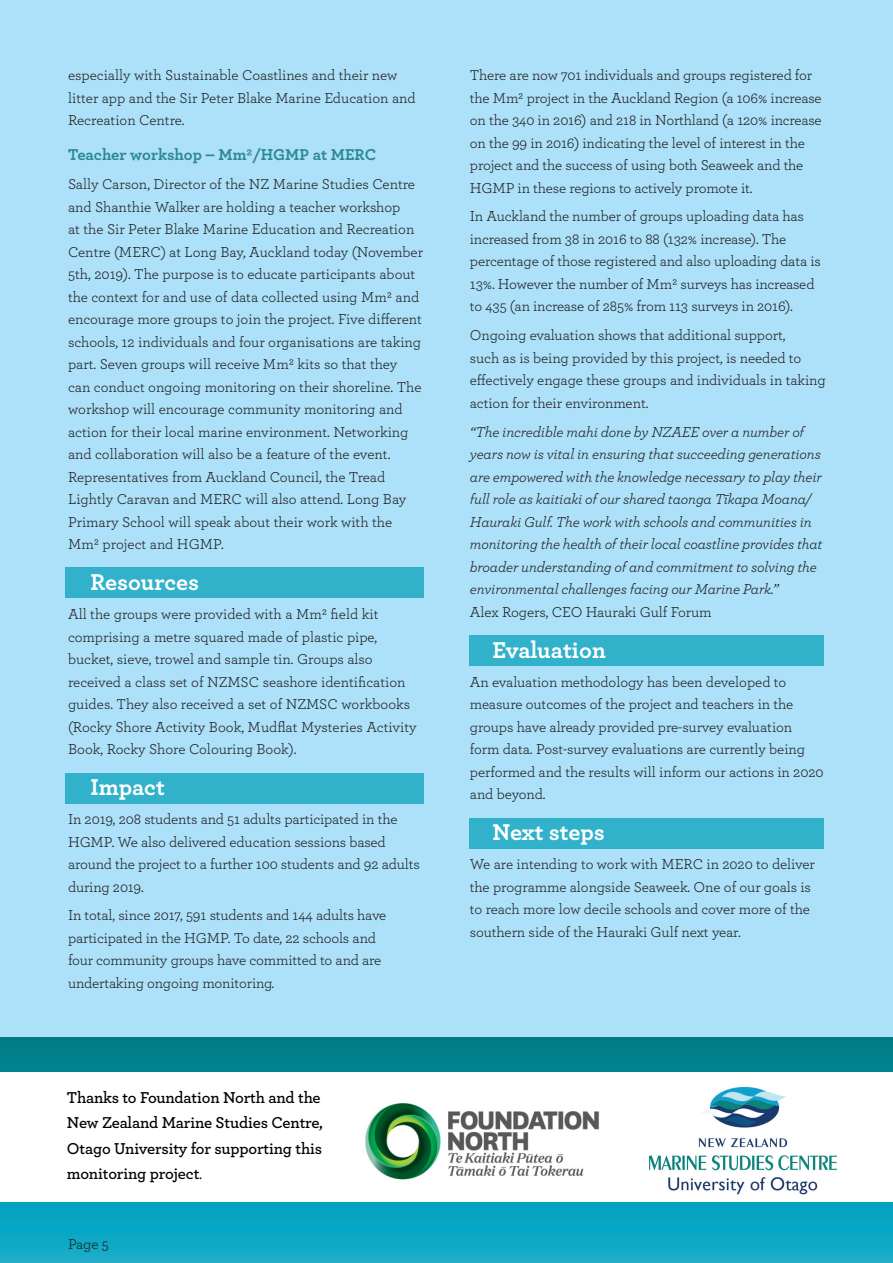
<style>
.page{position:relative;width:893px;height:1263px;background:#ace1f9}
.page>*{position:absolute;margin:0;border:0;box-sizing:border-box;transform-origin:0 0}
.sub_heading{font:700 24px "Archer";letter-spacing:-.005em;color:#fff}
.t1{font:600 16.5px/25.5px "Archer";letter-spacing:-.01em;color:#000}
.body_text{font:700 16.5px "Archer";color:#2d8990}
.body_text-2{font:15px/22.5px "Archer";letter-spacing:-.01em;color:#231f20}
.body_text-3{font:italic 15px/22.5px "Archer";letter-spacing:-.01em;color:#231f20}
.s1{font-weight:400}
</style>
<div class="page">
<svg style="left:0;top:1037px;width:893px;height:226px;background:#0a99b0"></svg>
<div style="left:0;top:1073px;width:893px;height:129px;background:#fff"></div>
<img style="left:365px;top:1103px;width:234px;height:77px">
<img style="left:649px;top:1087px;width:188px;height:108px">
<div style="left:66px;top:568px;width:357px;height:29px;background:#32b1cb"></div>
<div style="left:66px;top:773px;width:357px;height:30px;background:#32b1cb"></div>
<div style="left:470px;top:636px;width:354px;height:29px;background:#32b1cb"></div>
<div style="left:470px;top:819px;width:354px;height:29px;background:#32b1cb"></div>
<p class="body_text-2" style="left:68px;top:63px;width:349px">especially with Sustainable Coastlines and their new litter app and the Sir Peter Blake Marine Education and<br>Recreation Centre.</p>
<p class="body_text" style="left:68px;top:142px;width:310px">Teacher workshop – Mm2/HGMP at MERC</p>
<p class="body_text-2" style="left:68px;top:172px;width:357px">Sally Carson, Director of the NZ Marine Studies Centre and Shanthie Walker are holding a teacher workshop<br>at the Sir Peter Blake Marine Education and Recreation Centre (MERC) at Long Bay, Auckland today (November 5th, 2019). The purpose is to educate participants about the context for and use of data collected using Mm2 and encourage more groups to join the project. Five different schools, 12 individuals and four organisations are taking part. Seven groups will receive Mm2 kits so that they can conduct ongoing monitoring on their shoreline. The workshop will encourage community monitoring and action for their local marine environment. Networking and collaboration will also be a feature of the event.<br>Representatives from Auckland Council, the Tread Lightly Caravan and MERC will also attend. Long Bay Primary School will speak about their work with the Mm2 project and HGMP.</p>
<p class="sub_heading" style="left:91px;top:563px;width:110px">Resources</p>
<p class="body_text-2" style="left:68px;top:602px;width:350px">All the groups were provided with a Mm2 field kit comprising a metre squared made of plastic pipe, bucket, sieve, trowel and sample tin. Groups also received a class set of NZMSC seashore identification guides. They also received a set of NZMSC workbooks (Rocky Shore Activity Book, Mudflat Mysteries Activity Book, Rocky Shore Colouring Book).</p>
<p class="sub_heading" style="left:91px;top:768px;width:76px">Impact</p>
<p class="body_text-2" style="left:68px;top:807px;width:353px">In 2019, 208 students and 51 adults participated in the HGMP. We also delivered education sessions based around the project to a further 100 students and 92 adults during 2019.</p>
<p class="body_text-2" style="left:68px;top:903px;width:320px">In total, since 2017, 591 students and 144 adults have participated in the HGMP. To date, 22 schools and four community groups have committed to and are undertaking ongoing monitoring.</p>
<p class="t1" style="left:67px;top:1083px;width:258px">Thanks to Foundation North and the<br>New Zealand Marine Studies Centre,<br>Otago University for supporting this monitoring project<span class="s1">.</span></p>
<p class="body_text-2" style="left:68px;top:1232px;width:42px">Page 5</p>
<p class="body_text-2" style="left:470px;top:63px;width:353px">There are now 701 individuals and groups registered for the Mm2 project in the Auckland Region (a 106% increase on the 340 in 2016) and 218 in Northland (a 120% increase on the 99 in 2016) indicating the level of interest in the project and the success of using both Seaweek and the HGMP in these regions to actively promote it.</p>
<p class="body_text-2" style="left:470px;top:204px;width:352px">In Auckland the number of groups uploading data has increased from 38 in 2016 to 88 (132% increase). The percentage of those registered and also uploading data is 13%. However the number of Mm2 surveys has increased to 435 (an increase of 285% from 113 surveys in 2016).</p>
<p class="body_text-2" style="left:470px;top:323px;width:357px">Ongoing evaluation shows that additional support,<br>such as is being provided by this project, is needed to effectively engage these groups and individuals in taking action for their environment.</p>
<p class="body_text-3" style="left:470px;top:420px;width:354px">“The incredible mahi done by NZAEE over a number of years now is vital in ensuring that succeeding generations are empowered with the knowledge necessary to play their full role as kaitiaki of our shared taonga Tīkapa Moana/ Hauraki Gulf. The work with schools and communities in monitoring the health of their local coastline provides that broader understanding of and commitment to solving the environmental challenges facing our Marine Park.”</p>
<p class="body_text-2" style="left:470px;top:600px;width:243px">Alex Rogers, CEO Hauraki Gulf Forum</p>
<p class="sub_heading" style="left:492px;top:631px;width:115px">Evaluation</p>
<p class="body_text-2" style="left:470px;top:670px;width:355px">An evaluation methodology has been developed to measure outcomes of the project and teachers in the groups have already provided pre-survey evaluation form data. Post-survey evaluations are currently being performed and the results will inform our actions in 2020 and beyond.</p>
<p class="sub_heading" style="left:492px;top:813px;width:114px">Next steps</p>
<p class="body_text-2" style="left:470px;top:852px;width:346px">We are intending to work with MERC in 2020 to deliver the programme alongside Seaweek. One of our goals is to reach more low decile schools and cover more of the southern side of the Hauraki Gulf next year.</p>
</div>
